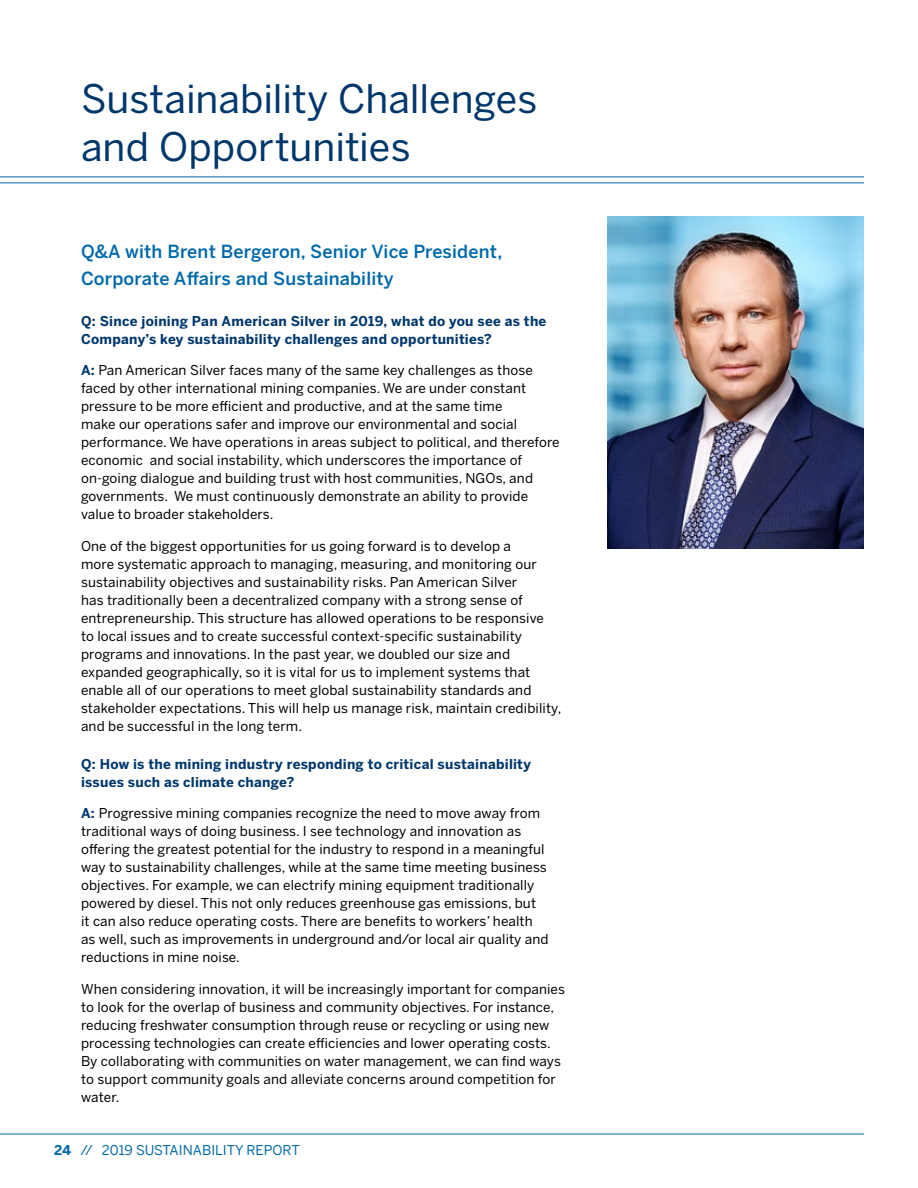
<style>
.page{position:relative;width:918px;height:1188px;background:#fff}
.page>*{position:absolute;margin:0;border:0;box-sizing:border-box;transform-origin:0 0}
.t1{font:39px/48px "Benton Sans";color:#00376b}
.t2{font:500 18px/27px "Benton Sans";letter-spacing:.01em;color:#0069aa}
.t3{font:13.5px/18px "Benton Sans";letter-spacing:.01em;color:#000}
.t4{font:700 13.5px/18px "Benton Sans";letter-spacing:.02em;color:#00376b}
.t5{font:13.5px "Benton Sans";color:#0069aa}
.s1{font-weight:700;color:#00376b}
.s2{font-weight:700}
</style>
<div class="page">
<hr style="left:0;top:1134px;width:864px;height:1px;background:#0069aa">
<hr style="left:0;top:183px;width:864px;height:1px;background:#0069aa">
<hr style="left:0;top:177px;width:864px;height:1px;background:#0069aa">
<img style="left:608px;top:216px;width:256px;height:333px">
<h1 class="t1" style="left:81px;top:74px;width:458px">Sustainability Challenges and Opportunities</h1>
<h2 class="t2" style="left:81px;top:238px;width:423px">Q&amp;A with Brent Bergeron, Senior Vice President,<br>Corporate Affairs and Sustainability</h2>
<p class="t4" style="left:81px;top:312px;width:467px">Q: Since joining Pan American Silver in 2019, what do you see as the<br>Company’s key sustainability challenges and opportunities?</p>
<p class="t3" style="left:81px;top:361px;width:480px"><span class="s1">A:</span> Pan American Silver faces many of the same key challenges as those faced by other international mining companies. We are under constant pressure to be more efficient and productive, and at the same time<br>make our operations safer and improve our environmental and social performance. We have operations in areas subject to political, and therefore economic and social instability, which underscores the importance of on-going dialogue and building trust with host communities, NGOs, and governments. We must continuously demonstrate an ability to provide value to broader stakeholders.</p>
<p class="t3" style="left:81px;top:537px;width:482px">One of the biggest opportunities for us going forward is to develop a<br>more systematic approach to managing, measuring, and monitoring our sustainability objectives and sustainability risks. Pan American Silver<br>has traditionally been a decentralized company with a strong sense of entrepreneurship. This structure has allowed operations to be responsive<br>to local issues and to create successful context-specific sustainability programs and innovations. In the past year, we doubled our size and expanded geographically, so it is vital for us to implement systems that enable all of our operations to meet global sustainability standards and stakeholder expectations. This will help us manage risk, maintain credibility, and be successful in the long term.</p>
<p class="t4" style="left:81px;top:755px;width:452px">Q: How is the mining industry responding to critical sustainability issues such as climate change?</p>
<p class="t3" style="left:81px;top:804px;width:469px"><span class="s1">A:</span> Progressive mining companies recognize the need to move away from traditional ways of doing business. I see technology and innovation as offering the greatest potential for the industry to respond in a meaningful way to sustainability challenges, while at the same time meeting business objectives. For example, we can electrify mining equipment traditionally powered by diesel. This not only reduces greenhouse gas emissions, but<br>it can also reduce operating costs. There are benefits to workers’ health as well, such as improvements in underground and/or local air quality and reductions in mine noise.</p>
<p class="t3" style="left:81px;top:980px;width:485px">When considering innovation, it will be increasingly important for companies to look for the overlap of business and community objectives. For instance, reducing freshwater consumption through reuse or recycling or using new processing technologies can create efficiencies and lower operating costs.<br>By collaborating with communities on water management, we can find ways to support community goals and alleviate concerns around competition for water.</p>
<p class="t5" style="left:54px;top:1142px;width:247px"><span class="s2">24</span> // 2019 SUSTAINABILITY REPORT</p>
</div>
